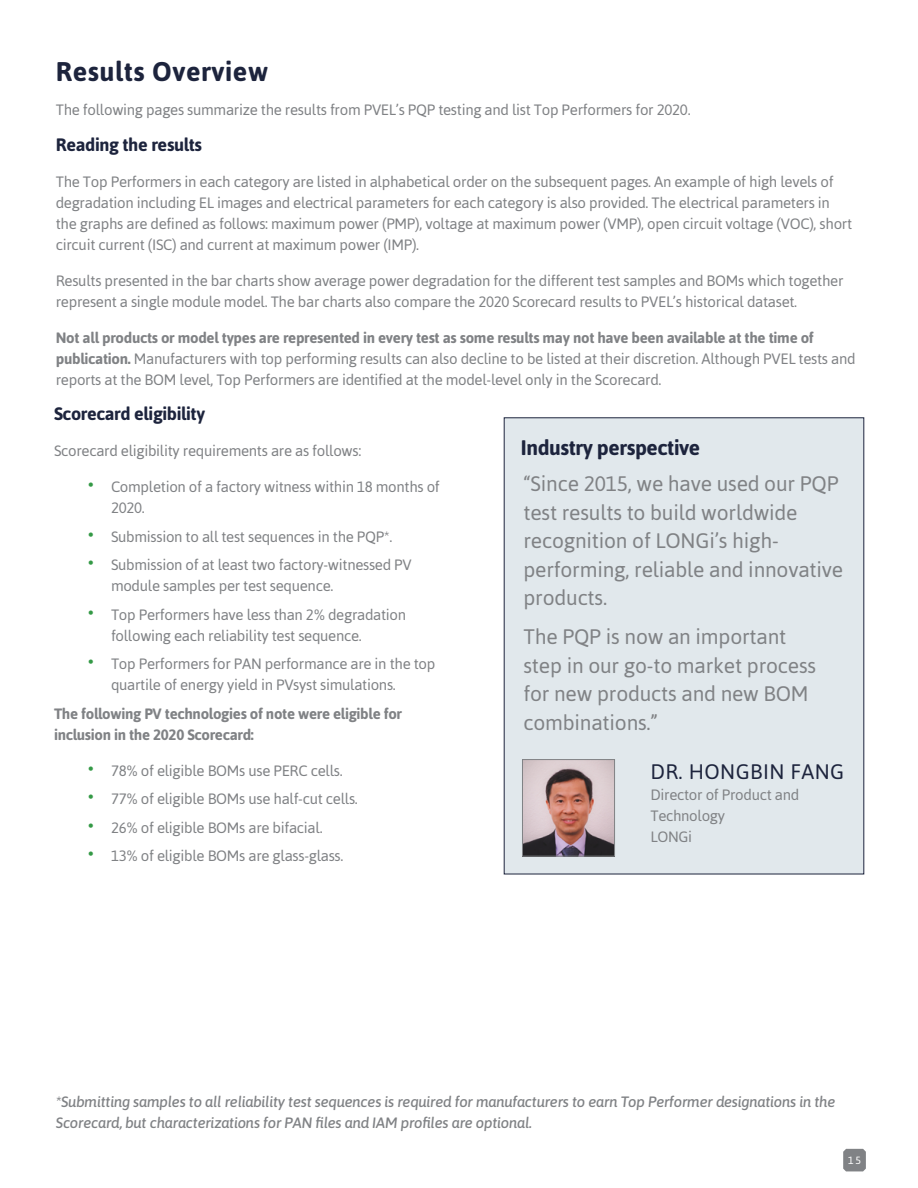
<style>
.page{position:relative;width:918px;height:1188px;background:#fff}
.page>*{position:absolute;margin:0;border:0;box-sizing:border-box;transform-origin:0 0}
.t1{font:700 27px "Asap";letter-spacing:.02em;color:#1d243d}
.t2{font:21px/28.5px "Asap";letter-spacing:-.01em;color:#808285}
.t3{font:700 21px "Asap";letter-spacing:-.02em;color:#1d243d}
.t4{font:21px "Asap";letter-spacing:.02em;color:#1d243d}
.t5{font:700 18px "Asap";letter-spacing:-.02em;color:#1d243d}
.t6{font:15px/21px "Asap";letter-spacing:-.02em;color:#808285}
.t7{font:italic 500 15px/21px "Asap";letter-spacing:-.02em;color:#808285}
.t8{font:700 15px/21px "Asap";letter-spacing:-.02em;color:#808285}
.t9{font:10.5px "Asap";color:#fff}
.s1{font-weight:700}
.s2{font-family:"Raleway";font-weight:600;font-size:21px;color:#349946}
</style>
<div class="page">
<svg style="left:843px;top:1149px;width:23px;height:22px"></svg>
<div style="left:504px;top:418px;width:360px;height:456px;background:#e1e8ec"></div>
<img style="left:524px;top:761px;width:89px;height:93px">
<div style="left:522px;top:759px;width:93px;height:97px;border:1px solid #808285"></div>
<h1 class="t1" style="left:56px;top:56px;width:214px">Results Overview</h1>
<p class="t6" style="left:56px;top:99px;width:636px">The following pages summarize the results from PVEL’s PQP testing and list Top Performers for 2020.</p>
<p class="t5" style="left:56px;top:134px;width:148px">Reading the results</p>
<p class="t6" style="left:56px;top:171px;width:798px">The Top Performers in each category are listed in alphabetical order on the subsequent pages. An example of high levels of degradation including EL images and electrical parameters for each category is also provided. The electrical parameters in the graphs are defined as follows: maximum power (PMP), voltage at maximum power (VMP), open circuit voltage (VOC), short circuit current (ISC) and current at maximum power (IMP).</p>
<p class="t6" style="left:56px;top:270px;width:789px">Results presented in the bar charts show average power degradation for the different test samples and BOMs which together represent a single module model. The bar charts also compare the 2020 Scorecard results to PVEL’s historical dataset.</p>
<p class="t6" style="left:56px;top:327px;width:801px"><span class="s1">Not all products or model types are represented in every test as some results may not have been available at the time of publication.</span> Manufacturers with top performing results can also decline to be listed at their discretion. Although PVEL tests and reports at the BOM level, Top Performers are identified at the model-level only in the Scorecard.</p>
<p class="t5" style="left:54px;top:403px;width:153px">Scorecard eligibility</p>
<p class="t6" style="left:54px;top:440px;width:309px">Scorecard eligibility requirements are as follows:</p>
<p class="t6" style="left:111px;top:476px;width:330px;text-indent:-24px"><span class="s2">•</span> Completion of a factory witness within 18 months of<br>2020.</p>
<p class="t6" style="left:87px;top:526px;width:307px"><span class="s2">•</span> Submission to all test sequences in the PQP*.</p>
<p class="t6" style="left:111px;top:554px;width:302px;text-indent:-24px"><span class="s2">•</span> Submission of at least two factory-witnessed PV module samples per test sequence.</p>
<p class="t6" style="left:111px;top:604px;width:297px;text-indent:-24px"><span class="s2">•</span> Top Performers have less than 2% degradation following each reliability test sequence.</p>
<p class="t6" style="left:111px;top:653px;width:326px;text-indent:-24px"><span class="s2">•</span> Top Performers for PAN performance are in the top quartile of energy yield in PVsyst simulations.</p>
<p class="t8" style="left:54px;top:703px;width:350px">The following PV technologies of note were eligible for inclusion in the 2020 Scorecard:</p>
<p class="t6" style="left:87px;top:760px;width:257px"><span class="s2">•</span> 78% of eligible BOMs use PERC cells.</p>
<p class="t6" style="left:87px;top:788px;width:272px"><span class="s2">•</span> 77% of eligible BOMs use half-cut cells.</p>
<p class="t6" style="left:87px;top:817px;width:237px"><span class="s2">•</span> 26% of eligible BOMs are bifacial.</p>
<p class="t6" style="left:87px;top:845px;width:258px"><span class="s2">•</span> 13% of eligible BOMs are glass-glass.</p>
<h2 class="t3" style="left:521px;top:435px;width:181px">Industry perspective</h2>
<h2 class="t2" style="left:524px;top:470px;width:321px">“Since 2015, we have used our PQP test results to build worldwide recognition of LONGi’s high&shy;performing, reliable and innovative products.</h2>
<h2 class="t2" style="left:524px;top:623px;width:294px">The PQP is now an important step in our go-to market process for new products and new BOM combinations.”</h2>
<h2 class="t4" style="left:650px;top:760px;width:196px">DR. HONGBIN FANG</h2>
<p class="t6" style="left:650px;top:784px;width:150px">Director of Product and<br>Technology<br>LONGi</p>
<p class="t7" style="left:56px;top:1091px;width:781px">*Submitting samples to all reliability test sequences is required for manufacturers to earn Top Performer designations in the<br>Scorecard, but characterizations for PAN files and IAM profiles are optional.</p>
<p class="t9" style="left:848px;top:1154px;width:15px">15</p>
</div>
